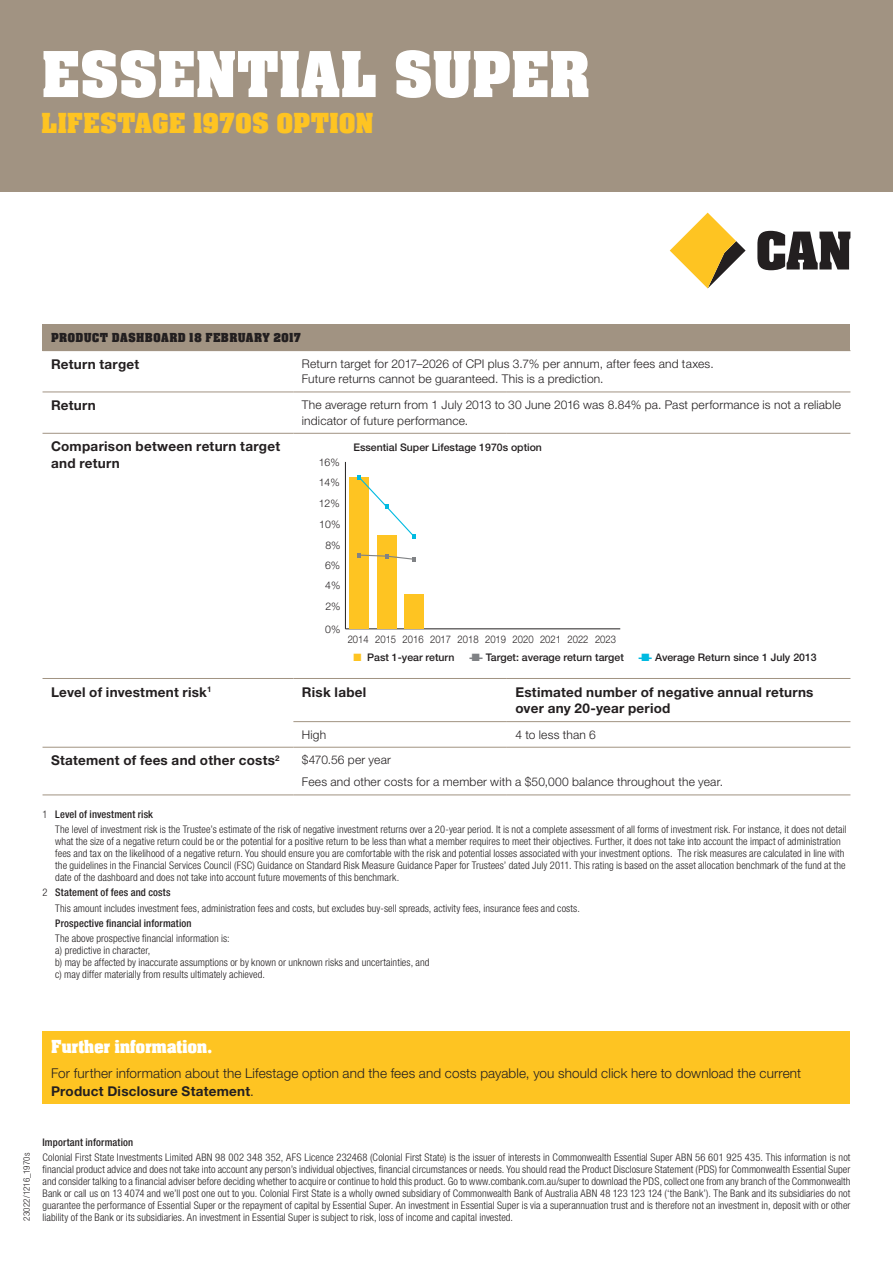
<style>
.page{position:relative;width:893px;height:1263px;background:#fff}
.page>*{position:absolute;margin:0;border:0;box-sizing:border-box;transform-origin:0 0}
.main_heading_1{font:700 69px "Aachen Com";letter-spacing:-.015em;color:#fff}
.main_heading_2{font:700 30px "Aachen Com";letter-spacing:-.015em;color:#fec422}
.CallToAction_Heading{font:700 19.5px "Aachen Com";letter-spacing:-.02em;color:#fff}
.Table_heading{font:700 13.5px/16.5px "Helvetica Neue LT Std";letter-spacing:.02em;color:#231f20}
.Body_Copy{font:300 13.5px/18px "Helvetica Neue LT Std";letter-spacing:.01em;color:#231f20}
.Table_heading_Aachen{font:700 13.5px "Aachen Com";letter-spacing:.02em;color:#231f20}
.Table_body{font:300 12px/15.8px "Helvetica Neue LT Std";letter-spacing:.015em;color:#231f20}
.footnotes{font:300 condensed 10.5px/12px "Helvetica Neue LT Std";letter-spacing:.01em;color:#231f20}
.ImportantInfo_body{font:300 condensed 10.5px/12px "Helvetica Neue LT Std";letter-spacing:.005em;color:#231f20;text-align:justify}
.t1{font:500 10.5px "Helvetica Neue LT Std";color:#231f20}
.footnotes-2{font:500 condensed 10.5px "Helvetica Neue LT Std";letter-spacing:.015em;color:#231f20}
.t2{font:300 10.5px "Helvetica Neue LT Std";color:#231f20;scale:.9 1}
.t3{font:300 10.5px "Helvetica Neue LT Std";color:#231f20}
.ImportantInfo_Headin{font:500 condensed 10.5px "Helvetica Neue LT Std";letter-spacing:.015em;color:#231f20}
.ImportantInfo_body-2{font:300 condensed 9px "Helvetica Neue LT Std";letter-spacing:.015em;color:#231f20}
.s1{color:#fec422}
.s2{color:#808285}
.s3{color:#00bae1}
.s4{font-weight:300}
.s5{font-weight:700}
</style>
<div class="page">
<div style="left:0;top:0;width:893px;height:191px;background:#a19382"></div>
<div style="left:43px;top:325px;width:807px;height:26px;background:#a19382"></div>
<hr style="left:43px;top:392px;width:250px;height:1px;background:#a19382">
<hr style="left:43px;top:747px;width:250px;height:1px;background:#a19382">
<hr style="left:43px;top:794px;width:250px;height:1px;background:#a19382">
<hr style="left:293px;top:392px;width:214px;height:1px;background:#a19382">
<hr style="left:507px;top:392px;width:343px;height:1px;background:#a19382">
<hr style="left:293px;top:794px;width:214px;height:1px;background:#a19382">
<hr style="left:507px;top:794px;width:343px;height:1px;background:#a19382">
<hr style="left:43px;top:433px;width:250px;height:1px;background:#a19382">
<hr style="left:293px;top:433px;width:214px;height:1px;background:#a19382">
<hr style="left:507px;top:433px;width:343px;height:1px;background:#a19382">
<hr style="left:43px;top:678px;width:250px;height:1px;background:#a19382">
<hr style="left:293px;top:678px;width:214px;height:1px;background:#a19382">
<hr style="left:507px;top:678px;width:343px;height:1px;background:#a19382">
<hr style="left:293px;top:721px;width:214px;height:1px;background:#a19382">
<hr style="left:507px;top:721px;width:343px;height:1px;background:#a19382">
<hr style="left:293px;top:747px;width:214px;height:1px;background:#a19382">
<hr style="left:507px;top:747px;width:343px;height:1px;background:#a19382">
<hr style="left:345px;top:628px;width:275px;height:1px;background:#231f20">
<hr style="left:345px;top:462px;width:1px;height:167px;background:#231f20">
<div style="left:349px;top:477px;width:20px;height:152px;background:#fec422"></div>
<div style="left:377px;top:536px;width:20px;height:93px;background:#fec422"></div>
<div style="left:404px;top:594px;width:20px;height:35px;background:#fec422"></div>
<svg style="left:357px;top:475px;width:59px;height:64px"></svg>
<svg style="left:357px;top:553px;width:59px;height:8px"></svg>
<svg style="left:639px;top:657px;width:13px;height:2px"></svg>
<svg style="left:469px;top:657px;width:14px;height:2px"></svg>
<div style="left:43px;top:1032px;width:807px;height:72px;background:#fec422"></div>
<svg style="left:757px;top:231px;width:93px;height:39px"></svg>
<svg style="left:670px;top:213px;width:76px;height:75px"></svg>
<p class="main_heading_1" style="left:41px;top:36px;width:551px">ESSENTIAL SUPER</p>
<p class="main_heading_2" style="left:41px;top:106px;width:334px">LIFESTAGE 1970S OPTION</p>
<p class="Table_heading_Aachen" style="left:51px;top:330px;width:251px">PRODUCT DASHBOARD 18 FEBRUARY 2017</p>
<p class="Table_heading" style="left:51px;top:355px;width:90px">Return target</p>
<p class="Table_body" style="left:302px;top:355px;width:413px">Return target for 2017–2026 of CPI plus 3.7% per annum, after fees and taxes.<br>Future returns cannot be guaranteed. This is a prediction.</p>
<p class="Table_heading" style="left:51px;top:397px;width:46px">Return</p>
<p class="Table_body" style="left:302px;top:397px;width:541px">The average return from 1 July 2013 to 30 June 2016 was 8.84% pa. Past performance is not a reliable indicator of future performance.</p>
<p class="Table_heading" style="left:51px;top:438px;width:231px">Comparison between return target and return</p>
<p class="t1" style="left:353px;top:440px;width:190px">Essential Super Lifestage 1970s option</p>
<p class="t3" style="left:319px;top:455px;width:23px">16%</p>
<p class="t3" style="left:319px;top:476px;width:23px">14%</p>
<p class="t3" style="left:319px;top:497px;width:23px">12%</p>
<p class="t3" style="left:319px;top:518px;width:23px">10%</p>
<p class="t3" style="left:325px;top:539px;width:17px">8%</p>
<p class="t3" style="left:325px;top:558px;width:17px">6%</p>
<p class="t3" style="left:325px;top:579px;width:17px">4%</p>
<p class="t3" style="left:325px;top:599px;width:17px">2%</p>
<p class="t3" style="left:325px;top:622px;width:17px">0%</p>
<p class="t2" style="left:348px;top:633px;width:300px">2014 2015 2016 2017 2018 2019 2020 2021 2022 2023</p>
<p class="t1" style="left:353px;top:651px;width:102px"><span class="s1">■</span> Past 1-year return</p>
<p class="t1" style="left:472px;top:651px;width:153px"><span class="s2">■</span> Target: average return target</p>
<p class="t1" style="left:641px;top:651px;width:177px"><span class="s3">■</span> Average Return since 1 July 2013</p>
<p class="Table_heading" style="left:51px;top:683px;width:162px">Level of investment risk<sup>1</sup></p>
<p class="Table_heading" style="left:302px;top:683px;width:66px">Risk label</p>
<p class="Table_heading" style="left:515px;top:683px;width:300px">Estimated number of negative annual returns over any 20-year period</p>
<p class="Table_body" style="left:302px;top:726px;width:26px">High</p>
<p class="Table_body" style="left:515px;top:726px;width:82px">4 to less than 6</p>
<p class="Table_heading" style="left:51px;top:752px;width:230px">Statement of fees and other costs<sup>2</sup></p>
<p class="Table_body" style="left:302px;top:752px;width:90px">$470.56 per year</p>
<p class="Table_body" style="left:302px;top:774px;width:423px">Fees and other costs for a member with a $50,000 balance throughout the year.</p>
<p class="footnotes-2" style="left:43px;top:808px;width:112px"><span class="s4">1</span> Level of investment risk</p>
<p class="footnotes" style="left:55px;top:823px;width:793px">The level of investment risk is the Trustee’s estimate of the risk of negative investment returns over a 20-year period. It is not a complete assessment of all forms of investment risk. For instance, it does not detail what the size of a negative return could be or the potential for a positive return to be less than what a member requires to meet their objectives. Further, it does not take into account the impact of administration fees and tax on the likelihood of a negative return. You should ensure you are comfortable with the risk and potential losses associated with your investment options. The risk measures are calculated in line with the guidelines in the Financial Services Council (FSC) Guidance on Standard Risk Measure Guidance Paper for Trustees’ dated July 2011. This rating is based on the asset allocation benchmark of the fund at the date of the dashboard and does not take into account future movements of this benchmark.</p>
<p class="footnotes-2" style="left:43px;top:886px;width:130px"><span class="s4">2</span> Statement of fees and costs</p>
<p class="footnotes" style="left:55px;top:902px;width:526px">This amount includes investment fees, administration fees and costs, but excludes buy-sell spreads, activity fees, insurance fees and costs.</p>
<p class="footnotes-2" style="left:55px;top:917px;width:138px">Prospective financial information</p>
<p class="footnotes" style="left:55px;top:932px;width:376px">The above prospective financial information is:<br>a) predictive in character,<br>b) may be affected by inaccurate assumptions or by known or unknown risks and uncertainties, and c) may differ materially from results ultimately achieved.</p>
<p class="CallToAction_Heading" style="left:51px;top:1036px;width:163px">Further information.</p>
<p class="Body_Copy" style="left:51px;top:1063px;width:752px">For further information about the Lifestage option and the fees and costs payable, you should click here to download the current<br><span class="s5">Product Disclosure Statement</span>.</p>
<p class="ImportantInfo_body-2" style="left:21px;top:1221px;width:70px;rotate:-90deg">23022/1216_1970s</p>
<p class="ImportantInfo_Headin" style="left:43px;top:1135px;width:92px">Important information</p>
<p class="ImportantInfo_body" style="left:43px;top:1151px;width:809px">Colonial First State Investments Limited ABN 98 002 348 352, AFS Licence 232468 (Colonial First State) is the issuer of interests in Commonwealth Essential Super ABN 56 601 925 435. This information is not financial product advice and does not take into account any person’s individual objectives, financial circumstances or needs. You should read the Product Disclosure Statement (PDS) for Commonwealth Essential Super and consider talking to a financial adviser before deciding whether to acquire or continue to hold this product. Go to www.combank.com.au/super to download the PDS, collect one from any branch of the Commonwealth Bank or call us on 13 4074 and we’ll post one out to you. Colonial First State is a wholly owned subsidiary of Commonwealth Bank of Australia ABN 48 123 123 124 (‘the Bank’). The Bank and its subsidiaries do not guarantee the performance of Essential Super or the repayment of capital by Essential Super. An investment in Essential Super is via a superannuation trust and is therefore not an investment in, deposit with or other liability of the Bank or its subsidiaries. An investment in Essential Super is subject to risk, loss of income and capital invested.</p>
</div>
